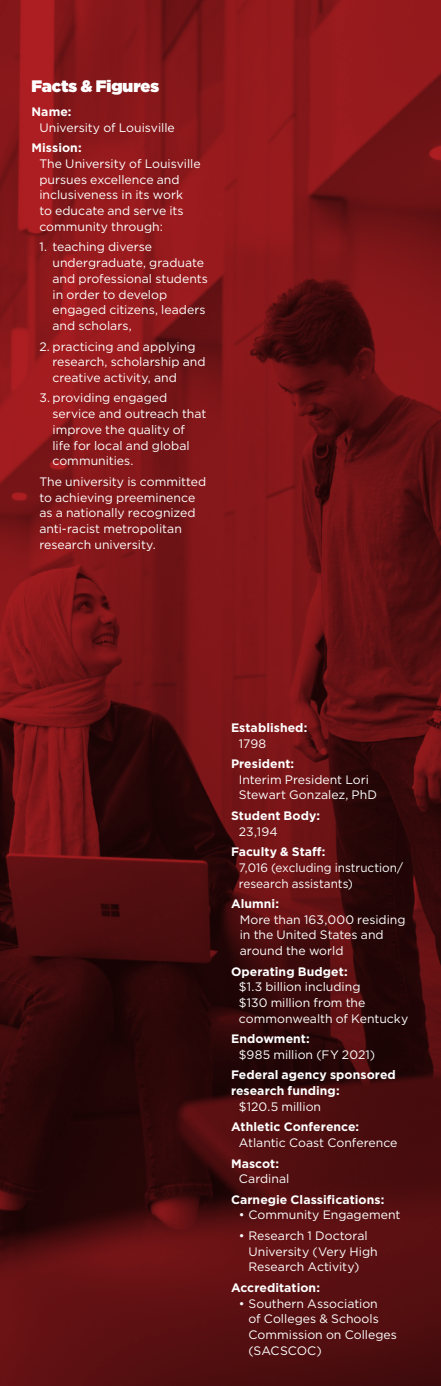
<style>
.page{position:relative;width:441px;height:1386px;background:#fff}
.page>*{position:absolute;margin:0;border:0;box-sizing:border-box;transform-origin:0 0}
.H1-Goth-Ultra-whiteC{font:900 16.62px "Gotham";letter-spacing:-.005em;color:#fff}
.body_copy-white-inde{font:12.25px/15.8px "Gotham";color:#fff}
.Fact_hed-white-left{font:700 12.25px/15.8px "Gotham";letter-spacing:.005em;color:#fff}
.body-black-left{font:12.25px/15.8px "Gotham";color:#fff}
.body_copy-white-inde-2{font:12.25px/15.8px "Gotham";color:#fff;scale:.96 1}
.s1{font-weight:700}
</style>
<div class="page">
<img style="left:0;top:0;width:441px;height:1386px">
<p class="H1-Goth-Ultra-whiteC" style="left:32px;top:75px;width:129px">Facts &amp; Figures</p>
<p class="Fact_hed-white-left" style="left:32px;top:104px;width:42px">Name:</p>
<p class="body_copy-white-inde" style="left:39px;top:119px;width:137px">University of Louisville</p>
<p class="Fact_hed-white-left" style="left:32px;top:140px;width:52px">Mission:</p>
<p class="body_copy-white-inde" style="left:39px;top:155px;width:163px">The University of Louisville pursues excellence and inclusiveness in its work<br>to educate and serve its community through:</p>
<p class="body_copy-white-inde" style="left:52px;top:239px;width:157px;text-indent:-13px">1. teaching diverse undergraduate, graduate and professional students in order to develop engaged citizens, leaders and scholars,</p>
<p class="body_copy-white-inde" style="left:52px;top:338px;width:155px;text-indent:-13px">2. practicing and applying research, scholarship and creative activity, and</p>
<p class="body_copy-white-inde" style="left:52px;top:390px;width:155px;text-indent:-13px">3. providing engaged service and outreach that improve the quality of<br>life for local and global communities.</p>
<p class="body_copy-white-inde" style="left:39px;top:473px;width:168px">The university is committed to achieving preeminence as a nationally recognized anti-racist metropolitan research university.</p>
<p class="Fact_hed-white-left" style="left:231px;top:719px;width:78px">Established:</p>
<p class="body_copy-white-inde" style="left:239px;top:735px;width:29px">1798</p>
<p class="Fact_hed-white-left" style="left:231px;top:756px;width:65px">President:</p>
<p class="body_copy-white-inde" style="left:239px;top:771px;width:140px">Interim President Lori<br>Stewart Gonzalez, PhD</p>
<p class="Fact_hed-white-left" style="left:231px;top:808px;width:91px">Student Body:</p>
<p class="body_copy-white-inde" style="left:239px;top:823px;width:40px">23,194</p>
<p class="Fact_hed-white-left" style="left:231px;top:844px;width:96px">Faculty &amp; Staff:</p>
<p class="body_copy-white-inde-2" style="left:239px;top:859px;width:173px">7,016 (excluding instruction/ research assistants)</p>
<p class="body-black-left" style="left:240px;top:895px;width:167px;text-indent:-9px"><span class="s1">Alumni:<br></span>More than 163,000 residing in the United States and around the world</p>
<p class="Fact_hed-white-left" style="left:231px;top:963px;width:118px">Operating Budget:</p>
<p class="body_copy-white-inde" style="left:239px;top:979px;width:171px">$1.3 billion including<br>$130 million from the commonwealth of Kentucky</p>
<p class="Fact_hed-white-left" style="left:231px;top:1031px;width:80px">Endowment:</p>
<p class="body_copy-white-inde" style="left:239px;top:1047px;width:138px">$985 million (FY 2021)</p>
<p class="Fact_hed-white-left" style="left:231px;top:1067px;width:166px">Federal agency sponsored research funding:</p>
<p class="body_copy-white-inde" style="left:239px;top:1098px;width:84px">$120.5 million</p>
<p class="Fact_hed-white-left" style="left:231px;top:1119px;width:130px">Athletic Conference:</p>
<p class="body_copy-white-inde" style="left:239px;top:1135px;width:160px">Atlantic Coast Conference</p>
<p class="Fact_hed-white-left" style="left:231px;top:1155px;width:50px">Mascot:</p>
<p class="body_copy-white-inde" style="left:239px;top:1171px;width:52px">Cardinal</p>
<p class="Fact_hed-white-left" style="left:231px;top:1191px;width:155px">Carnegie Classifications:</p>
<p class="body_copy-white-inde" style="left:239px;top:1207px;width:163px">• Community Engagement</p>
<p class="body_copy-white-inde" style="left:248px;top:1227px;width:131px;text-indent:-10px">• Research 1 Doctoral<br>University (Very High<br>Research Activity)</p>
<p class="Fact_hed-white-left" style="left:231px;top:1279px;width:90px">Accreditation:</p>
<p class="body_copy-white-inde" style="left:248px;top:1295px;width:150px;text-indent:-10px">• Southern Association<br>of Colleges &amp; Schools<br>Commission on Colleges (SACSCOC)</p>
</div>
